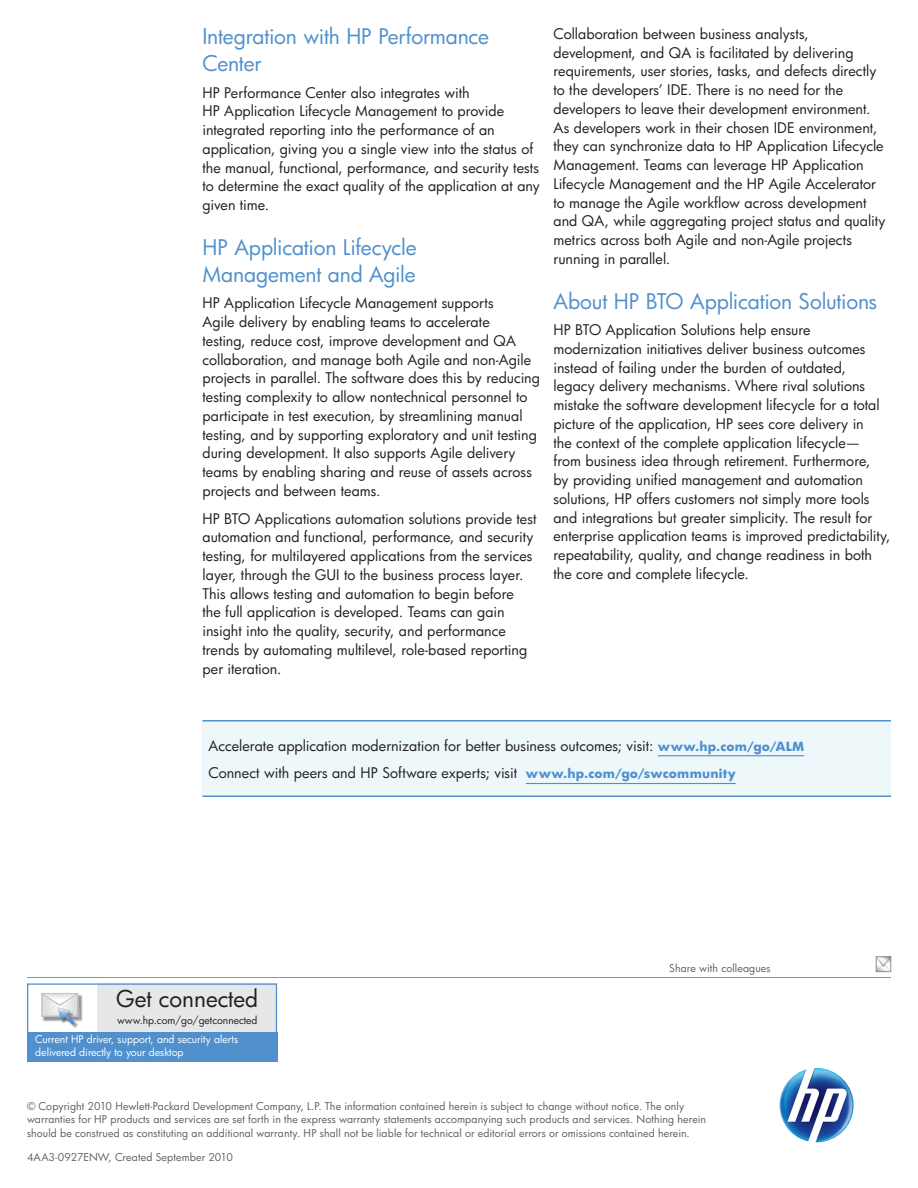
<style>
.page{position:relative;width:918px;height:1188px;background:#fff}
.page>*{position:absolute;margin:0;border:0;box-sizing:border-box;transform-origin:0 0}
.t1{font:22.65px "HP Futura";color:#231f20}
.t2{font:21px/27px "HP Futura";letter-spacing:-.01em;color:#5090cc}
.t3{font:14.25px/18.8px "HP Futura";color:#231f20}
.t4{font:10.5px/13.5px "HP Futura";letter-spacing:.01em;color:#5f5f62}
.t5{font:10.35px/13px "HP Futura";color:#fff}
.t6{font:10.2px "HP Futura";color:#231f20}
.s1{font-weight:700;font-size:12.3px;color:#5090cc}
</style>
<div class="page">
<img style="left:779px;top:1068px;width:75px;height:74px;border-radius:37px">
<svg style="left:27px;top:983px;width:250px;height:79px;background:#aac4de"></svg>
<hr style="left:27px;top:977px;width:864px;height:1px;background:#919396">
<img style="left:878px;top:959px;width:11px;height:11px">
<div style="left:876px;top:957px;width:15px;height:15px;border:1px solid #919396"></div>
<div style="left:202px;top:721px;width:689px;height:75px;background:#eef8fb"></div>
<hr style="left:202px;top:720px;width:689px;height:2px;background:#5090cc">
<hr style="left:202px;top:796px;width:689px;height:1px;background:#5090cc">
<hr style="left:658px;top:755px;width:146px;height:1px;background:#5090cc">
<hr style="left:526px;top:783px;width:210px;height:1px;background:#5090cc">
<h2 class="t2" style="left:202px;top:23px;width:288px">Integration with HP Performance<br>Center</h2>
<p class="t3" style="left:202px;top:83px;width:339px">HP Performance Center also integrates with<br>HP Application Lifecycle Management to provide integrated reporting into the performance of an application, giving you a single view into the status of the manual, functional, performance, and security tests to determine the exact quality of the application at any given time.</p>
<h2 class="t2" style="left:202px;top:233px;width:216px">HP Application Lifecycle<br>Management and Agile</h2>
<p class="t3" style="left:202px;top:293px;width:339px">HP Application Lifecycle Management supports<br>Agile delivery by enabling teams to accelerate<br>testing, reduce cost, improve development and QA collaboration, and manage both Agile and non-Agile projects in parallel. The software does this by reducing testing complexity to allow nontechnical personnel to participate in test execution, by streamlining manual testing, and by supporting exploratory and unit testing during development. It also supports Agile delivery teams by enabling sharing and reuse of assets across projects and between teams.</p>
<p class="t3" style="left:202px;top:509px;width:336px">HP BTO Applications automation solutions provide test automation and functional, performance, and security testing, for multilayered applications from the services layer, through the GUI to the business process layer.<br>This allows testing and automation to begin before<br>the full application is developed. Teams can gain insight into the quality, security, and performance trends by automating multilevel, role-based reporting per iteration.</p>
<p class="t3" style="left:554px;top:24px;width:334px">Collaboration between business analysts, development, and QA is facilitated by delivering requirements, user stories, tasks, and defects directly to the developers’ IDE. There is no need for the developers to leave their development environment.<br>As developers work in their chosen IDE environment, they can synchronize data to HP Application Lifecycle Management. Teams can leverage HP Application Lifecycle Management and the HP Agile Accelerator to manage the Agile workflow across development and QA, while aggregating project status and quality metrics across both Agile and non-Agile projects running in parallel.</p>
<h2 class="t2" style="left:554px;top:287px;width:325px">About HP BTO Application Solutions</h2>
<p class="t3" style="left:554px;top:320px;width:339px">HP BTO Application Solutions help ensure modernization initiatives deliver business outcomes instead of failing under the burden of outdated, legacy delivery mechanisms. Where rival solutions mistake the software development lifecycle for a total picture of the application, HP sees core delivery in<br>the context of the complete application lifecycle— from business idea through retirement. Furthermore,<br>by providing unified management and automation solutions, HP offers customers not simply more tools and integrations but greater simplicity. The result for enterprise application teams is improved predictability, repeatability, quality, and change readiness in both the core and complete lifecycle.</p>
<p class="t3" style="left:208px;top:731px;width:597px;line-height:27.8px">Accelerate application modernization for better business outcomes; visit: <span class="s1">www.hp.com/go/ALM<br></span>Connect with peers and HP Software experts; visit <span class="s1">www.hp.com/go/swcommunity</span></p>
<h1 class="t1" style="left:116px;top:984px;width:143px">Get connected</h1>
<p class="t6" style="left:117px;top:1014px;width:142px">www.hp.com/go/getconnected</p>
<p class="t5" style="left:35px;top:1033px;width:204px">Current HP driver, support, and security alerts delivered directly to your desktop</p>
<p class="t4" style="left:669px;top:961px;width:103px">Share with colleagues</p>
<p class="t4" style="left:27px;top:1099px;width:681px">© Copyright 2010 Hewlett-Packard Development Company, L.P. The information contained herein is subject to change without notice. The only warranties for HP products and services are set forth in the express warranty statements accompanying such products and services. Nothing herein should be construed as constituting an additional warranty. HP shall not be liable for technical or editorial errors or omissions contained herein.</p>
<p class="t4" style="left:27px;top:1150px;width:207px">4AA3-0927ENW, Created September 2010</p>
</div>
